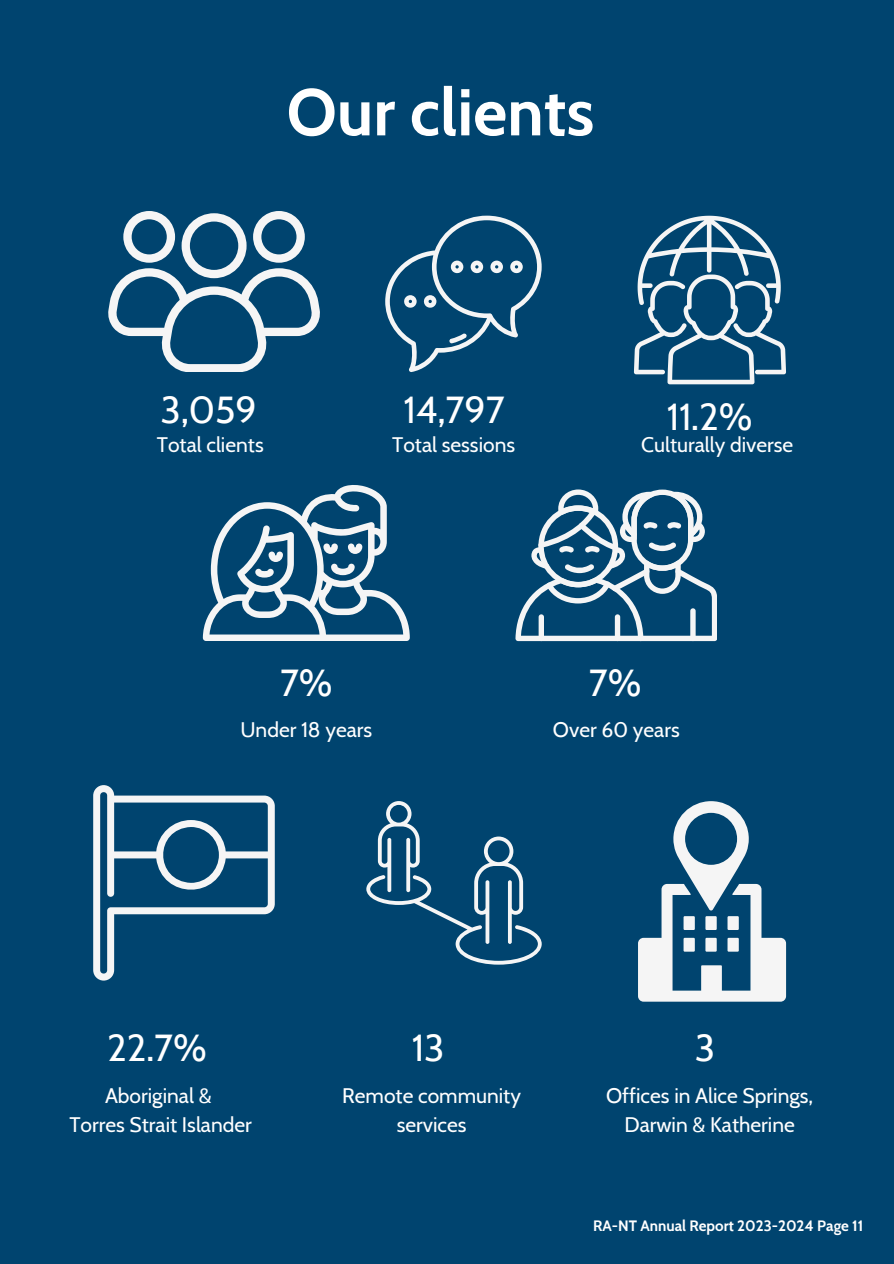
<style>
.page{position:relative;width:894px;height:1264px;background:#fff}
.page>*{position:absolute;margin:0;border:0;box-sizing:border-box;transform-origin:0 0}
.t1{font:700 66px "Cabin";color:#fff}
.t2{font:37.5px "Cabin";color:#fff}
.t3{font:21px/29.2px "Cabin";color:#fff;text-align:center}
.t4{font:700 15px "Cabin";color:#fff}
</style>
<div class="page">
<div style="left:0;top:0;width:893px;height:1263px;background:#00446f"></div>
<svg style="left:93px;top:785px;width:181px;height:195px"></svg>
<svg style="left:366px;top:801px;width:175px;height:163px"></svg>
<svg style="left:108px;top:211px;width:212px;height:161px"></svg>
<svg style="left:385px;top:216px;width:156px;height:156px"></svg>
<svg style="left:638px;top:801px;width:147px;height:200px"></svg>
<div style="left:705px;top:937px;width:11px;height:14px;background:#f5f5f5"></div>
<div style="left:727px;top:937px;width:11px;height:14px;background:#f5f5f5"></div>
<div style="left:705px;top:916px;width:11px;height:14px;background:#f5f5f5"></div>
<div style="left:683px;top:937px;width:11px;height:14px;background:#f5f5f5"></div>
<div style="left:683px;top:916px;width:11px;height:14px;background:#f5f5f5"></div>
<div style="left:727px;top:916px;width:11px;height:14px;background:#f5f5f5"></div>
<svg style="left:515px;top:489px;width:201px;height:152px"></svg>
<svg style="left:203px;top:485px;width:206px;height:156px"></svg>
<svg style="left:633px;top:216px;width:152px;height:168px"></svg>
<h1 class="t1" style="left:286px;top:72px;width:309px">Our clients</h1>
<h3 class="t2" style="left:160px;top:387px;width:98px">3,059</h3>
<p class="t2" style="left:403px;top:387px;width:103px">14,797</p>
<p class="t2" style="left:666px;top:393px;width:87px">11.2%</p>
<p class="t3" style="left:157px;top:430px;width:108px">Total clients</p>
<h2 class="t3" style="left:392px;top:430px;width:124px">Total sessions</h2>
<h3 class="t3" style="left:641px;top:430px;width:154px">Culturally diverse</h3>
<h2 class="t2" style="left:280px;top:659px;width:54px">7%</h2>
<h2 class="t2" style="left:588px;top:659px;width:54px">7%</h2>
<p class="t3" style="left:240px;top:714px;width:133px">Under 18 years</p>
<h2 class="t3" style="left:553px;top:714px;width:128px">Over 60 years</h2>
<h3 class="t2" style="left:107px;top:1024px;width:101px">22.7%</h3>
<h3 class="t2" style="left:412px;top:1024px;width:34px">13</h3>
<p class="t2" style="left:694px;top:1024px;width:22px">3</p>
<h3 class="t3" style="left:69px;top:1080px;width:184px">Aboriginal &amp;<br>Torres Strait Islander</h3>
<p class="t3" style="left:342px;top:1080px;width:180px">Remote community services</p>
<h2 class="t3" style="left:606px;top:1080px;width:208px">Offices in Alice Springs,<br>Darwin &amp; Katherine</h2>
<h2 class="t4" style="left:593px;top:1216px;width:272px">RA-NT Annual Report 2023-2024 Page 11</h2>
</div>
